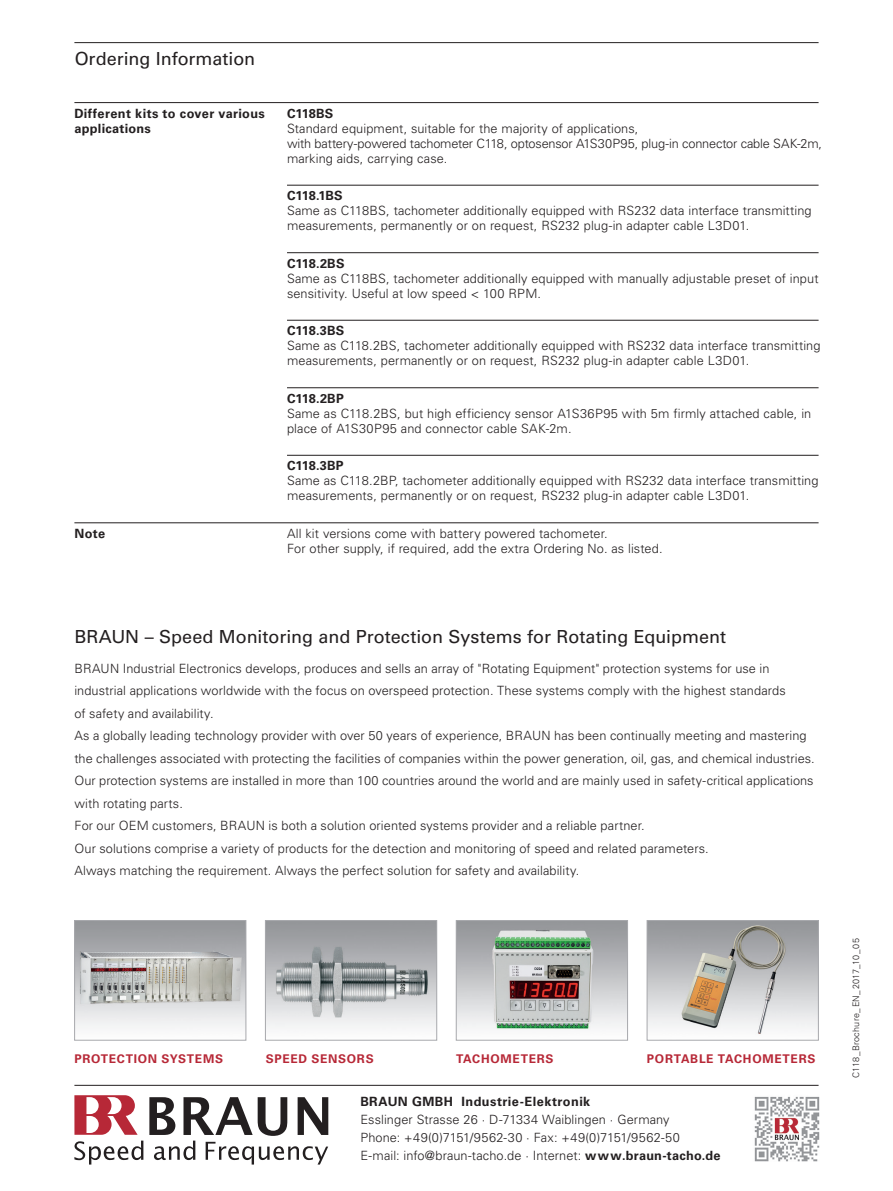
<style>
.page{position:relative;width:893px;height:1191px;background:#fff}
.page>*{position:absolute;margin:0;border:0;box-sizing:border-box;transform-origin:0 0}
.Subhead_ohneGrundlin{font:18px "Univers LT Std";color:#231f20}
.Copy_fett{font:300 12.75px/15px "Univers LT Std";letter-spacing:.005em;color:#231f20}
.Copy_fett-2{font:700 12.75px "Univers LT Std";letter-spacing:.025em;color:#231f20}
.t1{font:700 12px "Univers LT Std";letter-spacing:.06em;color:#b72837}
.Bildunterschrift{font:300 9px "Univers LT Std";letter-spacing:.025em;color:#231f20}
.s1{font-weight:700}
</style>
<div class="page">
<hr style="left:74px;top:42px;width:745px;height:1px;background:#231f20">
<hr style="left:74px;top:1085px;width:745px;height:1px;background:#231f20">
<svg style="left:74px;top:1140px;width:69px;height:24px"></svg>
<svg style="left:149px;top:1097px;width:179px;height:67px"></svg>
<svg style="left:74px;top:1095px;width:63px;height:39px"></svg>
<img style="left:76px;top:922px;width:168px;height:106px">
<div style="left:74px;top:920px;width:172px;height:120px;border:1px solid #a8a9ad"></div>
<img style="left:267px;top:922px;width:168px;height:106px">
<div style="left:265px;top:920px;width:172px;height:120px;border:1px solid #a8a9ad"></div>
<img style="left:458px;top:922px;width:168px;height:108px">
<div style="left:456px;top:920px;width:172px;height:120px;border:1px solid #a8a9ad"></div>
<img style="left:649px;top:922px;width:168px;height:112px">
<div style="left:647px;top:920px;width:172px;height:120px;border:1px solid #a8a9ad"></div>
<img style="left:754px;top:1096px;width:66px;height:66px">
<hr style="left:74px;top:102px;width:745px;height:1px;background:#231f20">
<hr style="left:287px;top:185px;width:532px;height:1px;background:#231f20">
<hr style="left:287px;top:252px;width:532px;height:1px;background:#231f20">
<hr style="left:287px;top:320px;width:532px;height:1px;background:#231f20">
<hr style="left:74px;top:522px;width:745px;height:1px;background:#231f20">
<hr style="left:287px;top:387px;width:532px;height:1px;background:#231f20">
<hr style="left:287px;top:455px;width:532px;height:1px;background:#231f20">
<p class="Subhead_ohneGrundlin" style="left:75px;top:48px;width:182px">Ordering Information</p>
<p class="Copy_fett-2" style="left:74px;top:106px;width:192px">Different kits to cover various</p>
<p class="Copy_fett-2" style="left:287px;top:106px;width:48px">C118BS</p>
<p class="Copy_fett-2" style="left:74px;top:121px;width:78px">applications</p>
<p class="Copy_fett" style="left:287px;top:121px;width:537px">Standard equipment, suitable for the majority of applications,<br>with battery-powered tachometer C118, optosensor A1S30P95, plug-in connector cable SAK-2m, marking aids, carrying case.</p>
<p class="Copy_fett-2" style="left:287px;top:188px;width:57px">C118.1BS</p>
<p class="Copy_fett" style="left:287px;top:203px;width:526px">Same as C118BS, tachometer additionally equipped with RS232 data interface transmitting measurements, permanently or on request, RS232 plug-in adapter cable L3D01.</p>
<p class="Copy_fett-2" style="left:287px;top:256px;width:59px">C118.2BS</p>
<p class="Copy_fett" style="left:287px;top:271px;width:533px">Same as C118BS, tachometer additionally equipped with manually adjustable preset of input sensitivity. Useful at low speed &lt; 100 RPM.</p>
<p class="Copy_fett-2" style="left:287px;top:323px;width:59px">C118.3BS</p>
<p class="Copy_fett" style="left:287px;top:338px;width:535px">Same as C118.2BS, tachometer additionally equipped with RS232 data interface transmitting measurements, permanently or on request, RS232 plug-in adapter cable L3D01.</p>
<p class="Copy_fett-2" style="left:287px;top:391px;width:58px">C118.2BP</p>
<p class="Copy_fett" style="left:287px;top:406px;width:526px">Same as C118.2BS, but high efficiency sensor A1S36P95 with 5m firmly attached cable, in place of A1S30P95 and connector cable SAK-2m.</p>
<p class="Copy_fett-2" style="left:287px;top:458px;width:58px">C118.3BP</p>
<p class="Copy_fett" style="left:287px;top:473px;width:533px">Same as C118.2BP, tachometer additionally equipped with RS232 data interface transmitting measurements, permanently or on request, RS232 plug-in adapter cable L3D01.</p>
<p class="Copy_fett-2" style="left:74px;top:526px;width:32px">Note</p>
<p class="Copy_fett" style="left:287px;top:526px;width:322px">All kit versions come with battery powered tachometer.</p>
<p class="Copy_fett" style="left:287px;top:541px;width:377px">For other supply, if required, add the extra Ordering No. as listed.</p>
<p class="Subhead_ohneGrundlin" style="left:74px;top:625px;width:653px">BRAUN – Speed Monitoring and Protection Systems for Rotating Equipment</p>
<p class="Copy_fett" style="left:74px;top:661px;width:697px">BRAUN Industrial Electronics develops, produces and sells an array of "Rotating Equipment" protection systems for use in</p>
<p class="Copy_fett" style="left:74px;top:683px;width:713px">industrial applications worldwide with the focus on overspeed protection. These systems comply with the highest standards</p>
<p class="Copy_fett" style="left:74px;top:706px;width:141px">of safety and availability.</p>
<p class="Copy_fett" style="left:74px;top:724px;width:742px;line-height:22.5px">As a globally leading technology provider with over 50 years of experience, BRAUN has been continually meeting and mastering the challenges associated with protecting the facilities of companies within the power generation, oil, gas, and chemical industries.<br>Our protection systems are installed in more than 100 countries around the world and are mainly used in safety-critical applications with rotating parts.</p>
<p class="Copy_fett" style="left:74px;top:818px;width:572px">For our OEM customers, BRAUN is both a solution oriented systems provider and a reliable partner.</p>
<p class="Copy_fett" style="left:74px;top:841px;width:636px">Our solutions comprise a variety of products for the detection and monitoring of speed and related parameters.</p>
<p class="Copy_fett" style="left:74px;top:863px;width:506px">Always matching the requirement. Always the perfect solution for safety and availability.</p>
<p class="t1" style="left:74px;top:1051px;width:150px">PROTECTION SYSTEMS</p>
<p class="t1" style="left:266px;top:1051px;width:109px">SPEED SENSORS</p>
<p class="t1" style="left:456px;top:1051px;width:99px">TACHOMETERS</p>
<p class="t1" style="left:647px;top:1051px;width:170px">PORTABLE TACHOMETERS</p>
<p class="Copy_fett-2" style="left:360px;top:1094px;width:231px">BRAUN GMBH Industrie-Elektronik</p>
<p class="Copy_fett" style="left:360px;top:1111px;width:362px;line-height:18px">Esslinger Strasse 26 · D-71334 Waiblingen · Germany<br>Phone: +49(0)7151/9562-30 · Fax: +49(0)7151/9562-50<br>E-mail: info@braun-tacho.de · Internet: <span class="s1">www.braun-tacho.de</span></p>
<p class="Bildunterschrift" style="left:850px;top:1078px;width:141px;rotate:-90deg">C118_Brochure_EN_2017_10_05</p>
</div>
